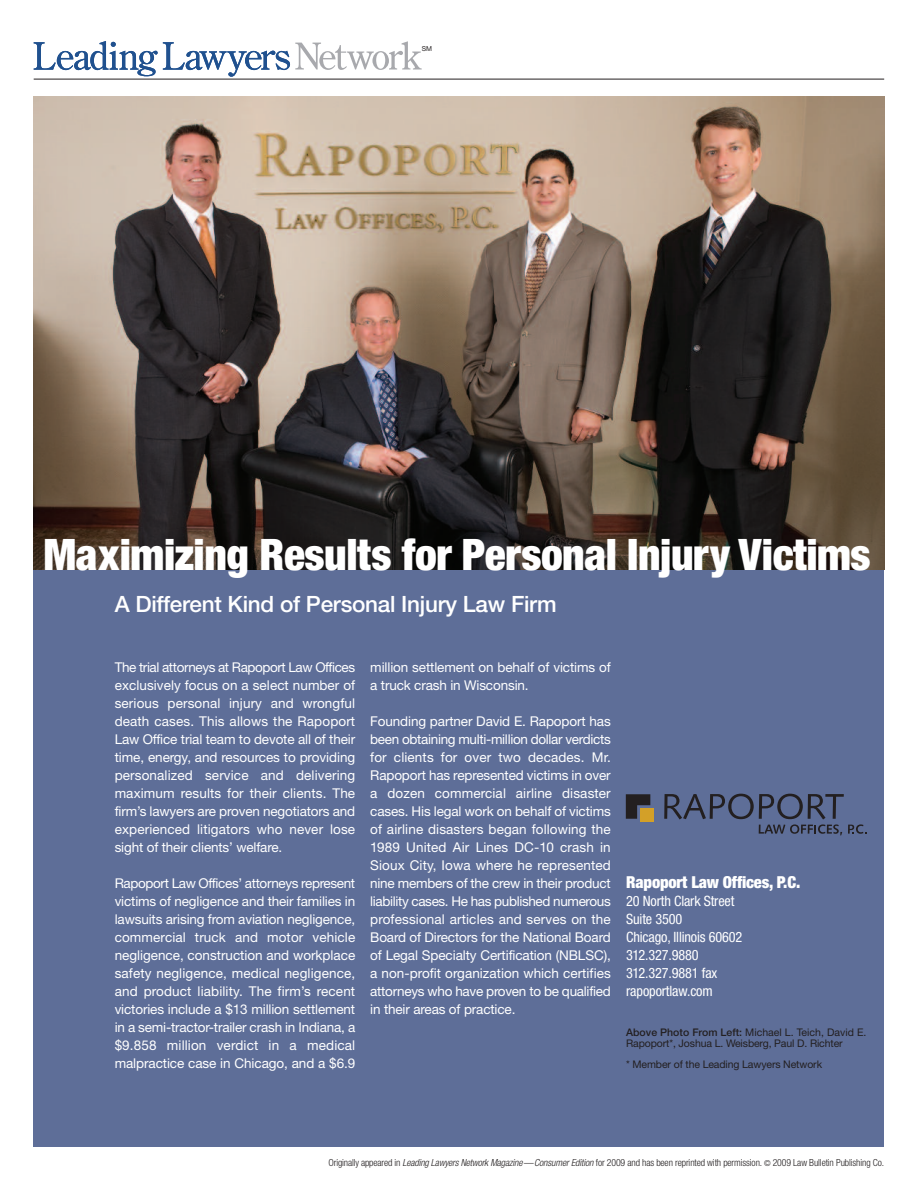
<style>
.page{position:relative;width:918px;height:1188px;background:#fff}
.page>*{position:absolute;margin:0;border:0;box-sizing:border-box;transform-origin:0 0}
.t1{font:900 condensed 43.5px "Helvetica Neue";letter-spacing:-.01em;color:#fff}
.t2{font:500 22.5px "Helvetica Neue";letter-spacing:-.01em;color:#fff}
.t3{font:900 condensed 16.5px "Helvetica Neue";letter-spacing:-.01em;color:#fff}
.t4{font:condensed 14.25px/18px "Helvetica Neue";letter-spacing:-.01em;color:#fff}
.t5{font:13.5px/18px "Helvetica Neue";letter-spacing:-.005em;color:#fff;text-align:justify}
.t6{font:10.5px/10.5px "Helvetica Neue";letter-spacing:-.01em;color:#231f20}
.t7{font:300 condensed 9.75px "Helvetica Neue";letter-spacing:-.01em;color:#231f20}
.t8{font:6.9px "Helvetica Neue";color:#231f20}
.s1{font-weight:500}
.s2{font-style:italic}
.s3{font-size:8.25px}
</style>
<div class="page">
<div style="left:34px;top:510px;width:850px;height:637px;background:#5e6e98"></div>
<img style="left:34px;top:96px;width:850px;height:474px">
<hr style="left:34px;top:79px;width:850px;height:1px;background:#231f20">
<svg style="left:34px;top:41px;width:388px;height:36px"></svg>
<svg style="left:664px;top:794px;width:202px;height:41px"></svg>
<div style="left:641px;top:808px;width:13px;height:14px;background:#d3a028"></div>
<svg style="left:626px;top:794px;width:24px;height:25px"></svg>
<p class="t8" style="left:422px;top:47px;width:12px">SM</p>
<h1 class="t1" style="left:43px;top:539px;width:829px">Maximizing Results for Personal Injury Victims</h1>
<h2 class="t2" style="left:115px;top:595px;width:443px">A Different Kind of Personal Injury Law Firm</h2>
<p class="t5" style="left:115px;top:659px;width:242px">The trial attorneys at Rapoport Law Offices exclusively focus on a select number of serious personal injury and wrongful death cases. This allows the Rapoport Law Office trial team to devote all of their time, energy, and resources to providing personalized service and delivering maximum results for their clients. The firm’s lawyers are proven negotiators and experienced litigators who never lose sight of their clients’ welfare.</p>
<p class="t5" style="left:115px;top:875px;width:242px">Rapoport Law Offices’ attorneys represent victims of negligence and their families in lawsuits arising from aviation negligence, commercial truck and motor vehicle negligence, construction and workplace safety negligence, medical negligence, and product liability. The firm’s recent victories include a $13 million settlement in a semi-tractor-trailer crash in Indiana, a $9.858 million verdict in a medical malpractice case in Chicago, and a $6.9</p>
<p class="t5" style="left:370px;top:659px;width:242px">million settlement on behalf of victims of a truck crash in Wisconsin.</p>
<p class="t5" style="left:370px;top:713px;width:242px">Founding partner David E. Rapoport has been obtaining multi-million dollar verdicts for clients for over two decades. Mr.<br>Rapoport has represented victims in over a dozen commercial airline disaster cases. His legal work on behalf of victims of airline disasters began following the 1989 United Air Lines DC-10 crash in Sioux City, Iowa where he represented nine members of the crew in their product liability cases. He has published numerous professional articles and serves on the Board of Directors for the National Board of Legal Specialty Certification (NBLSC), a non-profit organization which certifies attorneys who have proven to be qualified in their areas of practice.</p>
<p class="t3" style="left:626px;top:876px;width:176px">Rapoport Law Offices, P.C.</p>
<p class="t4" style="left:626px;top:893px;width:118px">20 North Clark Street<br>Suite 3500<br>Chicago, Illinois 60602<br>312.327.9880<br>312.327.9881 fax rapoportlaw.com</p>
<p class="t6" style="left:626px;top:1028px;width:242px"><span class="s1">Above Photo From Left:</span> Michael L. Teich, David E.<br>Rapoport*, Joshua L. Weisberg, Paul D. Richter</p>
<p class="t6" style="left:626px;top:1060px;width:197px">* Member of the Leading Lawyers Network</p>
<p class="t7" style="left:329px;top:1159px;width:557px">Originally appeared in <span class="s2">Leading Lawyers Network Magazine—Consumer Edition</span> for 2009 and has been reprinted with permission. <span class="s3">©</span> 2009 Law Bulletin Publishing Co.</p>
</div>
